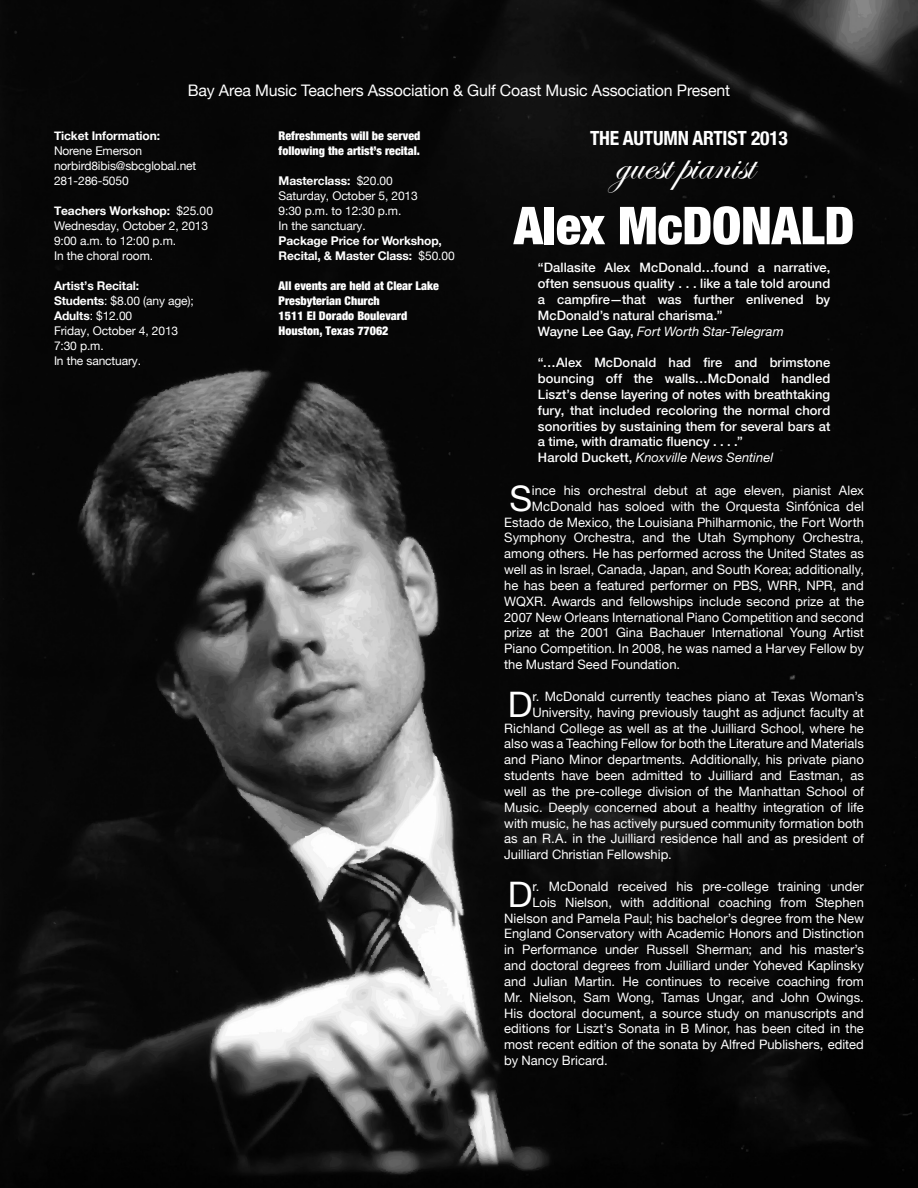
<style>
.page{position:relative;width:918px;height:1188px;background:#fff}
.page>*{position:absolute;margin:0;border:0;box-sizing:border-box;transform-origin:0 0}
.t1{font:900 condensed 52.35px "Helvetica Neue";letter-spacing:-.005em;color:#fff}
.t2{font:45.3px "Edwardian Script ITC";letter-spacing:-.005em;color:#fff}
.Program_2{font:35.1px "Helvetica Neue";color:#fff}
.t3{font:700 condensed 19.5px "Helvetica Neue";letter-spacing:-.01em;color:#fff}
.t4{font:15.9px "Helvetica Neue";letter-spacing:-.01em;color:#fff}
.Program_2-2{font:12.9px "Helvetica Neue";color:#fff}
._2{font:500 12.9px/15.9px "Helvetica Neue";letter-spacing:.005em;color:#fff;text-align:justify}
._2-2{font:italic 12.9px "Helvetica Neue";letter-spacing:.005em;color:#fff}
.Program{font:12px "Helvetica Neue";letter-spacing:-.01em;color:#fff}
.Program-2{font:900 condensed 12px/15px "Helvetica Neue";color:#fff}
.Program-3{font:700 12px "Helvetica Neue";letter-spacing:-.01em;color:#fff}
.s1{font-weight:400}
.s2{font-weight:700}
.s3{font-weight:500;font-style:normal}
</style>
<div class="page">
<img style="left:0;top:0;width:918px;height:1188px">
<p class="t4" style="left:188px;top:79px;width:544px">Bay Area Music Teachers Association &amp; Gulf Coast Music Association Present</p>
<p class="Program-3" style="left:54px;top:127px;width:108px">Ticket Information:</p>
<p class="Program" style="left:54px;top:142px;width:90px">Norene Emerson</p>
<p class="Program" style="left:54px;top:157px;width:144px">norbird8ibis@sbcglobal.net</p>
<p class="Program" style="left:54px;top:172px;width:76px">281-286-5050</p>
<p class="Program-3" style="left:54px;top:202px;width:161px">Teachers Workshop: <span class="s1">$25.00</span></p>
<p class="Program" style="left:54px;top:217px;width:156px">Wednesday, October 2, 2013</p>
<p class="Program" style="left:54px;top:232px;width:124px">9:00 a.m. to 12:00 p.m.</p>
<p class="Program" style="left:54px;top:247px;width:101px">In the choral room.</p>
<p class="Program-3" style="left:54px;top:277px;width:87px">Artist’s Recital:</p>
<p class="Program" style="left:54px;top:292px;width:141px"><span class="s2">Students</span>: $8.00 (any age);</p>
<p class="Program" style="left:54px;top:307px;width:80px"><span class="s2">Adults</span>: $12.00</p>
<p class="Program" style="left:54px;top:322px;width:126px">Friday, October 4, 2013</p>
<p class="Program" style="left:54px;top:337px;width:51px">7:30 p.m.</p>
<p class="Program" style="left:54px;top:352px;width:89px">In the sanctuary.</p>
<p class="Program-2" style="left:279px;top:128px;width:143px">Refreshments will be served</p>
<p class="Program-2" style="left:279px;top:143px;width:143px">following the artist’s recital.</p>
<p class="Program-3" style="left:279px;top:172px;width:116px">Masterclass: <span class="s1">$20.00</span></p>
<p class="Program" style="left:279px;top:187px;width:141px">Saturday, October 5, 2013</p>
<p class="Program" style="left:279px;top:202px;width:124px">9:30 p.m. to 12:30 p.m.</p>
<p class="Program" style="left:279px;top:217px;width:89px">In the sanctuary.</p>
<p class="Program-3" style="left:279px;top:232px;width:165px">Package Price for Workshop,</p>
<p class="Program-3" style="left:279px;top:247px;width:178px">Recital, &amp; Master Class: <span class="s1">$50.00</span></p>
<p class="Program-2" style="left:279px;top:278px;width:162px">All events are held at Clear Lake<br>Presbyterian Church</p>
<p class="Program-2" style="left:279px;top:308px;width:130px">1511 El Dorado Boulevard</p>
<p class="Program-2" style="left:279px;top:323px;width:111px">Houston, Texas 77062</p>
<p class="t3" style="left:590px;top:122px;width:199px">THE AUTUMN ARTIST 2013</p>
<p class="t2" style="left:615px;top:140px;width:140px">guest pianist</p>
<p class="t1" style="left:514px;top:183px;width:342px">Alex McDONALD</p>
<p class="_2" style="left:538px;top:259px;width:294px">“Dallasite Alex McDonald…found a narrative, often sensuous quality . . . like a tale told around a campfire—that was further enlivened by McDonald’s natural charisma.”</p>
<p class="_2-2" style="left:538px;top:322px;width:247px"><span class="s3">Wayne Lee Gay,</span> Fort Worth Star-Telegram</p>
<p class="_2" style="left:538px;top:354px;width:294px">“…Alex McDonald had fire and brimstone bouncing off the walls…McDonald handled Liszt’s dense layering of notes with breathtaking fury, that included recoloring the normal chord sonorities by sustaining them for several bars at a time, with dramatic fluency . . . .”</p>
<p class="_2-2" style="left:538px;top:448px;width:237px"><span class="s3">Harold Duckett,</span> Knoxville News Sentinel</p>
<p class="Program_2" style="left:509px;top:473px;width:24px">S</p>
<p class="Program_2-2" style="left:532px;top:481px;width:334px">ince his orchestral debut at age eleven, pianist Alex</p>
<p class="Program_2-2" style="left:532px;top:497px;width:334px">McDonald has soloed with the Orquesta Sinfónica del</p>
<p class="Program_2-2" style="left:504px;top:513px;width:361px">Estado de Mexico, the Louisiana Philharmonic, the Fort Worth</p>
<p class="Program_2-2" style="left:504px;top:529px;width:361px">Symphony Orchestra, and the Utah Symphony Orchestra,</p>
<p class="Program_2-2" style="left:504px;top:544px;width:361px">among others. He has performed across the United States as</p>
<p class="Program_2-2" style="left:504px;top:560px;width:361px">well as in Israel, Canada, Japan, and South Korea; additionally,</p>
<p class="Program_2-2" style="left:504px;top:576px;width:361px">he has been a featured performer on PBS, WRR, NPR, and</p>
<p class="Program_2-2" style="left:504px;top:592px;width:361px">WQXR. Awards and fellowships include second prize at the</p>
<p class="Program_2-2" style="left:504px;top:608px;width:361px">2007 New Orleans International Piano Competition and second</p>
<p class="Program_2-2" style="left:504px;top:624px;width:361px">prize at the 2001 Gina Bachauer International Young Artist</p>
<p class="Program_2-2" style="left:504px;top:639px;width:361px">Piano Competition. In 2008, he was named a Harvey Fellow by</p>
<p class="Program_2-2" style="left:504px;top:655px;width:177px">the Mustard Seed Foundation.</p>
<p class="Program_2" style="left:508px;top:679px;width:26px">D</p>
<p class="Program_2-2" style="left:532px;top:687px;width:333px">r. McDonald currently teaches piano at Texas Woman’s</p>
<p class="Program_2-2" style="left:532px;top:703px;width:333px">University, having previously taught as adjunct faculty at</p>
<p class="Program_2-2" style="left:504px;top:719px;width:361px">Richland College as well as at the Juilliard School, where he</p>
<p class="Program_2-2" style="left:504px;top:734px;width:361px">also was a Teaching Fellow for both the Literature and Materials</p>
<p class="Program_2-2" style="left:504px;top:750px;width:361px">and Piano Minor departments. Additionally, his private piano</p>
<p class="Program_2-2" style="left:504px;top:766px;width:361px">students have been admitted to Juilliard and Eastman, as</p>
<p class="Program_2-2" style="left:504px;top:782px;width:361px">well as the pre-college division of the Manhattan School of</p>
<p class="Program_2-2" style="left:504px;top:798px;width:361px">Music. Deeply concerned about a healthy integration of life</p>
<p class="Program_2-2" style="left:504px;top:814px;width:361px">with music, he has actively pursued community formation both</p>
<p class="Program_2-2" style="left:504px;top:830px;width:361px">as an R.A. in the Juilliard residence hall and as president of</p>
<p class="Program_2-2" style="left:504px;top:845px;width:169px">Juilliard Christian Fellowship.</p>
<p class="Program_2" style="left:508px;top:869px;width:26px">D</p>
<p class="Program_2-2" style="left:532px;top:877px;width:333px">r. McDonald received his pre-college training under</p>
<p class="Program_2-2" style="left:532px;top:893px;width:333px">Lois Nielson, with additional coaching from Stephen</p>
<p class="Program_2-2" style="left:504px;top:909px;width:361px">Nielson and Pamela Paul; his bachelor’s degree from the New</p>
<p class="Program_2-2" style="left:504px;top:925px;width:361px">England Conservatory with Academic Honors and Distinction</p>
<p class="Program_2-2" style="left:504px;top:940px;width:361px">in Performance under Russell Sherman; and his master’s</p>
<p class="Program_2-2" style="left:504px;top:956px;width:361px">and doctoral degrees from Juilliard under Yoheved Kaplinsky</p>
<p class="Program_2-2" style="left:504px;top:972px;width:361px">and Julian Martin. He continues to receive coaching from</p>
<p class="Program_2-2" style="left:504px;top:988px;width:361px">Mr. Nielson, Sam Wong, Tamas Ungar, and John Owings.</p>
<p class="Program_2-2" style="left:504px;top:1004px;width:361px">His doctoral document, a source study on manuscripts and</p>
<p class="Program_2-2" style="left:504px;top:1020px;width:361px">editions for Liszt’s Sonata in B Minor, has been cited in the</p>
<p class="Program_2-2" style="left:504px;top:1035px;width:361px">most recent edition of the sonata by Alfred Publishers, edited</p>
<p class="Program_2-2" style="left:504px;top:1051px;width:105px">by Nancy Bricard.</p>
</div>
